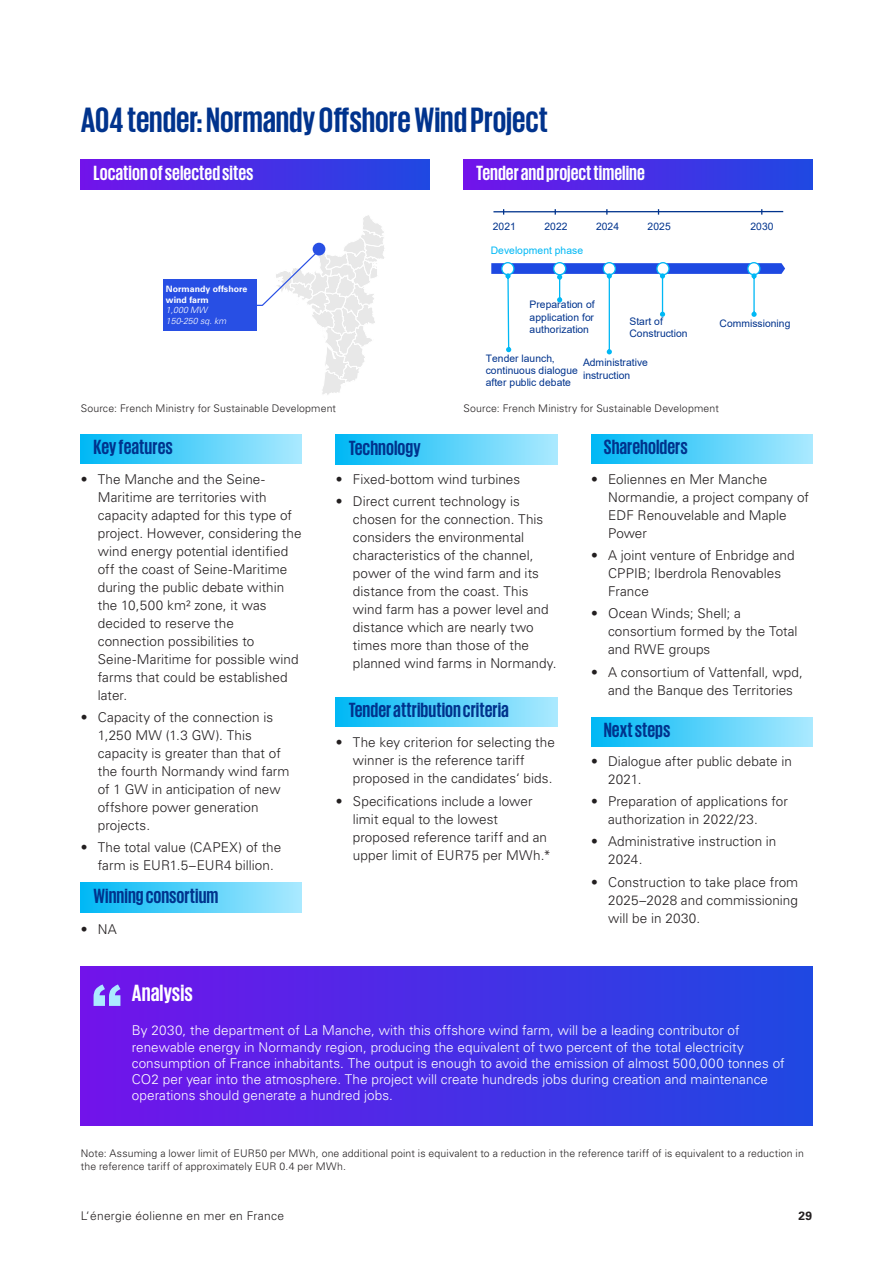
<style>
.page{position:relative;width:893px;height:1263px;background:#fff}
.page>*{position:absolute;margin:0;border:0;box-sizing:border-box;transform-origin:0 0}
.Copytext_Subhead_bla{font:700 36px "KPMG";color:#00338d}
.Copytext_Subhead_bla-2{font:700 24px "KPMG";color:#fff}
.Copytext_Subhead_bla-3{font:700 21px "KPMG";color:#00338d}
.Copytext_Subhead_bla-4{font:700 21px "KPMG";color:#fff}
.t1{font:300 13.5px/18px "Univers LT Std";letter-spacing:.005em;color:#231f20}
.t2{font:300 13.5px/16.2px "Univers LT Std";letter-spacing:.005em;color:#fff}
.t3{font:300 12px "Univers LT Std";letter-spacing:.025em;color:#231f20}
.t4{font:700 12px "Univers LT Std";color:#231f20}
.t5{font:300 10.5px/13.5px "Univers LT Std";letter-spacing:.015em;color:#231f20}
.t6{font:10.35px/12.5px "Arial";letter-spacing:.005em;color:#00338d}
.t7{font:10.35px "Arial";letter-spacing:.005em;color:#00b8f5}
.t8{font:700 8.85px/10.5px "Univers LT Std";color:#fff}
.s1{font-weight:300;font-style:italic}
</style>
<div class="page">
<div style="left:81px;top:159px;width:348px;height:30px;background:linear-gradient(to right,#7213ea,#1f48e2)"></div>
<div style="left:81px;top:966px;width:731px;height:159px;background:linear-gradient(to right,#7213ea,#1f49e2)"></div>
<div style="left:81px;top:434px;width:221px;height:30px;background:linear-gradient(to right,#00b8f5,#aaeaff)"></div>
<div style="left:463px;top:159px;width:349px;height:30px;background:linear-gradient(to right,#7213ea,#1f49e2)"></div>
<div style="left:163px;top:279px;width:94px;height:52px;background:#284fe4"></div>
<svg style="left:257px;top:215px;width:127px;height:180px"></svg>
<svg style="left:94px;top:984px;width:26px;height:22px"></svg>
<div style="left:336px;top:435px;width:221px;height:30px;background:linear-gradient(to right,#00b8f5,#aaeaff)"></div>
<div style="left:336px;top:697px;width:221px;height:30px;background:linear-gradient(to right,#00b8f5,#aaeaff)"></div>
<div style="left:591px;top:434px;width:221px;height:30px;background:linear-gradient(to right,#00b8f5,#aae9ff)"></div>
<div style="left:591px;top:717px;width:221px;height:30px;background:linear-gradient(to right,#00b8f5,#aae9ff)"></div>
<div style="left:81px;top:883px;width:221px;height:29px;background:linear-gradient(to right,#00b8f5,#aaeaff)"></div>
<hr style="left:493px;top:211px;width:290px;height:1px;background:#00338d">
<div style="left:501px;top:262px;width:13px;height:13px;border:1px solid #00b8f5;border-radius:50%"></div>
<div style="left:747px;top:262px;width:13px;height:13px;border:1px solid #00b8f5;border-radius:50%"></div>
<div style="left:553px;top:262px;width:13px;height:13px;border:1px solid #00b8f5;border-radius:50%"></div>
<div style="left:603px;top:262px;width:13px;height:13px;border:1px solid #00b8f5;border-radius:50%"></div>
<div style="left:656px;top:262px;width:14px;height:13px;border:1px solid #00b8f5;border-radius:50%"></div>
<svg style="left:491px;top:263px;width:294px;height:91px"></svg>
<p class="Copytext_Subhead_bla" style="left:81px;top:102px;width:468px">A04 tender: Normandy Offshore Wind Project</p>
<p class="Copytext_Subhead_bla-4" style="left:94px;top:162px;width:161px">Location of selected sites</p>
<p class="Copytext_Subhead_bla-4" style="left:476px;top:162px;width:170px">Tender and project timeline</p>
<p class="t6" style="left:493px;top:220px;width:25px">2021</p>
<p class="t6" style="left:544px;top:220px;width:25px">2022</p>
<p class="t6" style="left:596px;top:220px;width:25px">2024</p>
<p class="t6" style="left:648px;top:220px;width:25px">2025</p>
<p class="t6" style="left:750px;top:220px;width:25px">2030</p>
<p class="t8" style="left:166px;top:284px;width:83px">Normandy offshore wind farm<br><span class="s1">1,000 MW<br>150-250 sq. km</span></p>
<p class="t7" style="left:491px;top:243px;width:94px">Development phase</p>
<p class="t6" style="left:530px;top:298px;width:67px;text-align:justify">Preparation of application for authorization</p>
<p class="t6" style="left:583px;top:356px;width:66px">Administrative instruction</p>
<p class="t6" style="left:630px;top:315px;width:59px">Start of<br>Construction</p>
<p class="t6" style="left:486px;top:352px;width:94px">Tender launch, continuous dialogue after public debate</p>
<p class="t6" style="left:720px;top:317px;width:72px">Commissioning</p>
<p class="t5" style="left:81px;top:401px;width:257px">Source: French Ministry for Sustainable Development</p>
<p class="t5" style="left:463px;top:401px;width:257px">Source: French Ministry for Sustainable Development</p>
<p class="Copytext_Subhead_bla-3" style="left:94px;top:437px;width:81px">Key features</p>
<p class="t1" style="left:98px;top:470px;width:205px;text-indent:-17px">• The Manche and the Seine-<br>Maritime are territories with capacity adapted for this type of project. However, considering the wind energy potential identified off the coast of Seine-Maritime during the public debate within the 10,500 km² zone, it was decided to reserve the connection possibilities to<br>Seine-Maritime for possible wind farms that could be established later.</p>
<p class="t1" style="left:98px;top:708px;width:193px;text-indent:-17px">• Capacity of the connection is<br>1,250 MW (1.3 GW). This capacity is greater than that of the fourth Normandy wind farm of 1 GW in anticipation of new offshore power generation projects.</p>
<p class="t1" style="left:98px;top:839px;width:185px;text-indent:-17px">• The total value (CAPEX) of the farm is EUR1.5–EUR4 billion.</p>
<p class="Copytext_Subhead_bla-3" style="left:94px;top:885px;width:126px">Winning consortium</p>
<p class="t1" style="left:81px;top:920px;width:38px">• NA</p>
<p class="Copytext_Subhead_bla-3" style="left:349px;top:437px;width:73px">Technology</p>
<p class="t1" style="left:336px;top:470px;width:186px">• Fixed-bottom wind turbines</p>
<p class="t1" style="left:353px;top:492px;width:205px;text-indent:-17px">• Direct current technology is chosen for the connection. This considers the environmental characteristics of the channel, power of the wind farm and its distance from the coast. This wind farm has a power level and distance which are nearly two times more than those of the planned wind farms in Normandy.</p>
<p class="Copytext_Subhead_bla-3" style="left:349px;top:700px;width:162px">Tender attribution criteria</p>
<p class="t1" style="left:353px;top:734px;width:203px;text-indent:-17px">• The key criterion for selecting the winner is the reference tariff proposed in the candidates‘ bids.</p>
<p class="t1" style="left:353px;top:792px;width:200px;text-indent:-17px">• Specifications include a lower limit equal to the lowest proposed reference tariff and an upper limit of EUR75 per MWh.*</p>
<p class="Copytext_Subhead_bla-3" style="left:604px;top:437px;width:85px">Shareholders</p>
<p class="t1" style="left:608px;top:470px;width:202px;text-indent:-17px">• Eoliennes en Mer Manche<br>Normandie, a project company of<br>EDF Renouvelable and Maple<br>Power</p>
<p class="t1" style="left:608px;top:546px;width:188px;text-indent:-17px">• A joint venture of Enbridge and<br>CPPIB; Iberdrola Renovables<br>France</p>
<p class="t1" style="left:608px;top:605px;width:191px;text-indent:-17px">• Ocean Winds; Shell; a consortium formed by the Total and RWE groups</p>
<p class="t1" style="left:591px;top:663px;width:213px;text-align:center">• A consortium of Vattenfall, wpd, and the Banque des Territories</p>
<p class="Copytext_Subhead_bla-3" style="left:604px;top:719px;width:68px">Next steps</p>
<p class="t1" style="left:608px;top:752px;width:185px;text-indent:-17px">• Dialogue after public debate in<br>2021.</p>
<p class="t1" style="left:608px;top:792px;width:181px;text-indent:-17px">• Preparation of applications for authorization in 2022/23.</p>
<p class="t1" style="left:608px;top:833px;width:170px;text-indent:-17px">• Administrative instruction in<br>2024.</p>
<p class="t1" style="left:608px;top:873px;width:192px;text-align:justify;text-indent:-17px">• Construction to take place from 2025–2028 and commissioning will be in 2030.</p>
<p class="Copytext_Subhead_bla-2" style="left:132px;top:981px;width:62px">Analysis</p>
<p class="t2" style="left:132px;top:1022px;width:654px">By 2030, the department of La Manche, with this offshore wind farm, will be a leading contributor of renewable energy in Normandy region, producing the equivalent of two percent of the total electricity consumption of France inhabitants. The output is enough to avoid the emission of almost 500,000 tonnes of CO2 per year into the atmosphere. The project will create hundreds jobs during creation and maintenance operations should generate a hundred jobs.</p>
<p class="t5" style="left:81px;top:1146px;width:724px">Note: Assuming a lower limit of EUR50 per MWh, one additional point is equivalent to a reduction in the reference tariff of is equivalent to a reduction in the reference tariff of approximately EUR 0.4 per MWh.</p>
<p class="t3" style="left:81px;top:1208px;width:205px">L‘énergie éolienne en mer en France</p>
<p class="t4" style="left:798px;top:1208px;width:15px">29</p>
</div>
